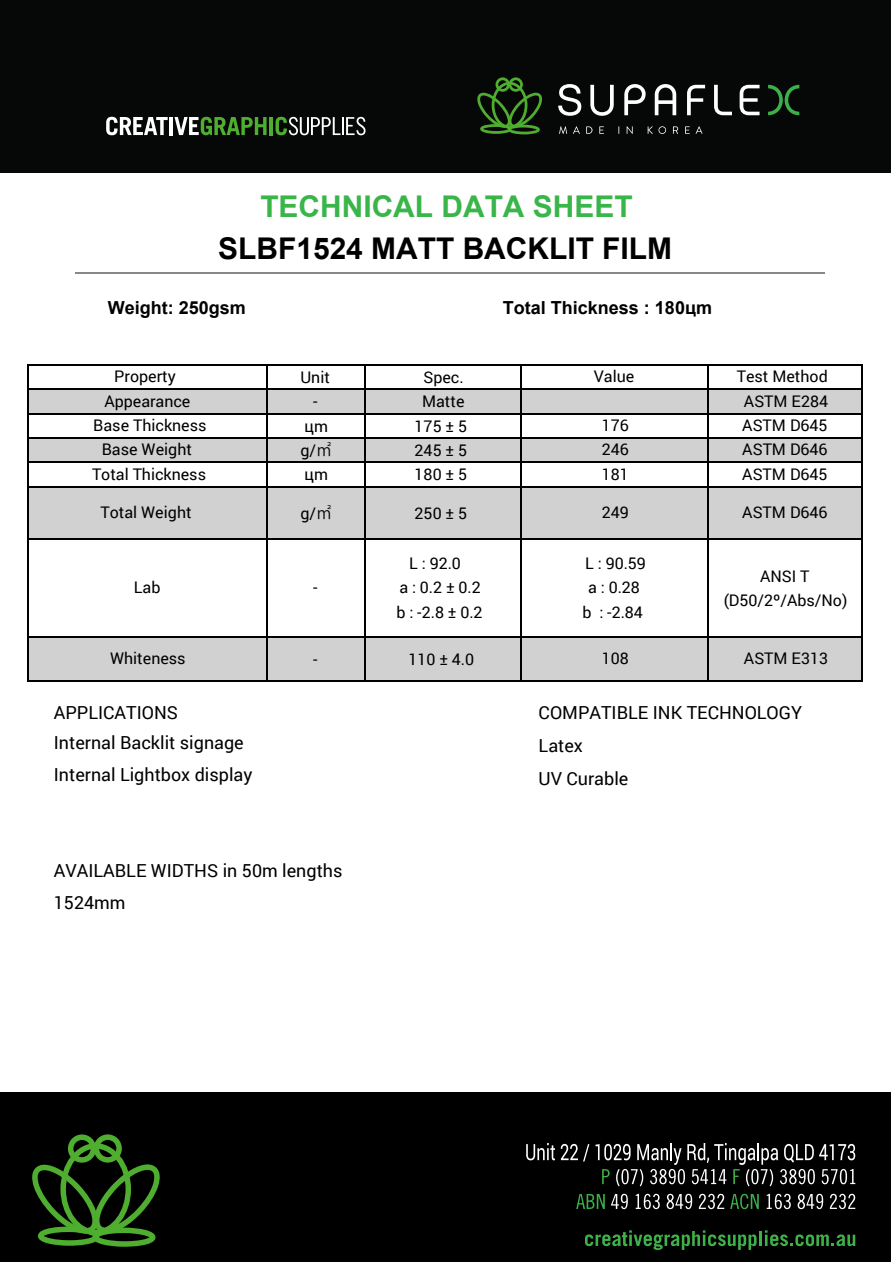
<style>
.page{position:relative;width:891px;height:1262px;background:#fff}
.page>*{position:absolute;margin:0;border:0;box-sizing:border-box;transform-origin:0 0}
.t1{font:700 29.85px "Arial";color:#000}
.t2{font:700 29.85px "Arial";color:#39b54a}
.t3{font:18px/32.5px "Roboto";color:#000}
.t4{font:700 18px "Arial";color:#000}
.t5{font:16.05px/24.3px "Roboto";color:#000;text-align:center}
.s1{font-family:"Koz Go Pr 6 N"}
</style>
<div class="page">
<div style="left:27px;top:390px;width:835px;height:23px;background:#d1d1d1"></div>
<div style="left:27px;top:438px;width:835px;height:23px;background:#d1d1d1"></div>
<div style="left:27px;top:486px;width:835px;height:53px;background:#d1d1d1"></div>
<hr style="left:76px;top:272px;width:749px;height:1px;background:#888">
<div style="left:27px;top:636px;width:835px;height:45px;background:#d1d1d1"></div>
<hr style="left:27px;top:366px;width:2px;height:314px;background:#000">
<hr style="left:266px;top:366px;width:2px;height:315px;background:#000">
<hr style="left:364px;top:366px;width:2px;height:315px;background:#000">
<hr style="left:520px;top:366px;width:1px;height:315px;background:#000">
<hr style="left:707px;top:366px;width:2px;height:315px;background:#000">
<hr style="left:861px;top:366px;width:1px;height:315px;background:#000">
<hr style="left:27px;top:364px;width:835px;height:2px;background:#000">
<hr style="left:29px;top:388px;width:833px;height:2px;background:#000">
<hr style="left:29px;top:413px;width:833px;height:1px;background:#000">
<hr style="left:29px;top:437px;width:833px;height:1px;background:#000">
<hr style="left:29px;top:461px;width:833px;height:2px;background:#000">
<hr style="left:29px;top:486px;width:833px;height:1px;background:#000">
<hr style="left:29px;top:539px;width:833px;height:1px;background:#000">
<hr style="left:29px;top:636px;width:833px;height:1px;background:#000">
<hr style="left:27px;top:680px;width:835px;height:1px;background:#000">
<div style="left:0;top:0;width:891px;height:172px;background:#060707"></div>
<svg style="left:106px;top:117px;width:62px;height:18px"></svg>
<hr style="left:169px;top:117px;width:4px;height:18px;background:#fff">
<svg style="left:175px;top:117px;width:92px;height:18px"></svg>
<hr style="left:270px;top:117px;width:3px;height:18px;background:#4fad2f">
<svg style="left:276px;top:117px;width:90px;height:18px"></svg>
<div style="left:0;top:1092px;width:891px;height:170px;background:#000"></div>
<svg style="left:576px;top:1194px;width:29px;height:14px"></svg>
<svg style="left:611px;top:1193px;width:17px;height:16px"></svg>
<svg style="left:636px;top:1193px;width:24px;height:16px"></svg>
<svg style="left:667px;top:1193px;width:25px;height:16px"></svg>
<svg style="left:699px;top:1193px;width:25px;height:16px"></svg>
<svg style="left:730px;top:1193px;width:29px;height:16px"></svg>
<svg style="left:767px;top:1193px;width:24px;height:16px"></svg>
<svg style="left:798px;top:1193px;width:25px;height:16px"></svg>
<svg style="left:830px;top:1193px;width:25px;height:16px"></svg>
<svg style="left:585px;top:1230px;width:172px;height:19px"></svg>
<hr style="left:759px;top:1231px;width:3px;height:14px;background:#3eb149">
<svg style="left:765px;top:1230px;width:90px;height:16px"></svg>
<svg style="left:32px;top:1134px;width:128px;height:112px"></svg>
<svg style="left:526px;top:1143px;width:29px;height:17px"></svg>
<svg style="left:561px;top:1143px;width:28px;height:18px"></svg>
<svg style="left:596px;top:1143px;width:259px;height:43px"></svg>
<svg style="left:559px;top:126px;width:8px;height:8px"></svg>
<svg style="left:573px;top:126px;width:7px;height:8px"></svg>
<svg style="left:586px;top:126px;width:6px;height:8px"></svg>
<svg style="left:599px;top:126px;width:5px;height:8px"></svg>
<svg style="left:627px;top:126px;width:6px;height:8px"></svg>
<svg style="left:648px;top:126px;width:5px;height:8px"></svg>
<svg style="left:659px;top:126px;width:7px;height:8px"></svg>
<svg style="left:673px;top:126px;width:5px;height:8px"></svg>
<svg style="left:685px;top:126px;width:5px;height:8px"></svg>
<svg style="left:696px;top:126px;width:7px;height:8px"></svg>
<svg style="left:558px;top:84px;width:23px;height:32px"></svg>
<svg style="left:590px;top:85px;width:24px;height:31px"></svg>
<svg style="left:624px;top:84px;width:22px;height:31px"></svg>
<svg style="left:655px;top:84px;width:21px;height:31px"></svg>
<svg style="left:687px;top:85px;width:18px;height:30px"></svg>
<svg style="left:714px;top:85px;width:18px;height:30px"></svg>
<svg style="left:740px;top:85px;width:20px;height:30px"></svg>
<svg style="left:477px;top:77px;width:66px;height:57px"></svg>
<svg style="left:768px;top:85px;width:31px;height:30px"></svg>
<h1 class="t2" style="left:260px;top:186px;width:374px">TECHNICAL DATA SHEET</h1>
<h1 class="t1" style="left:218px;top:228px;width:455px">SLBF1524 MATT BACKLIT FILM</h1>
<p class="t4" style="left:108px;top:295px;width:140px">Weight: 250gsm</p>
<p class="t4" style="left:503px;top:295px;width:211px">Total Thickness : 180цm</p>
<p class="t5" style="left:114px;top:364px;width:63px">Property</p>
<p class="t5" style="left:594px;top:364px;width:42px">Value</p>
<p class="t5" style="left:737px;top:364px;width:93px">Test Method</p>
<p class="t5" style="left:300px;top:365px;width:31px">Unit</p>
<p class="t5" style="left:423px;top:365px;width:42px">Spec.</p>
<p class="t5" style="left:313px;top:389px;width:6px">-</p>
<p class="t5" style="left:422px;top:389px;width:44px">Matte</p>
<p class="t5" style="left:305px;top:413px;width:25px">цm</p>
<p class="t5" style="left:415px;top:413px;width:54px">175 ± 5</p>
<p class="t5" style="left:300px;top:437px;width:33px">g/<span class="s1">㎡</span></p>
<p class="t5" style="left:415px;top:437px;width:54px">245 ± 5</p>
<p class="t5" style="left:305px;top:462px;width:25px">цm</p>
<p class="t5" style="left:415px;top:462px;width:54px">180 ± 5</p>
<p class="t5" style="left:300px;top:500px;width:33px">g/<span class="s1">㎡</span></p>
<p class="t5" style="left:415px;top:500px;width:54px">250 ± 5</p>
<p class="t5" style="left:104px;top:388px;width:87px">Appearance</p>
<p class="t5" style="left:744px;top:388px;width:86px">ASTM E284</p>
<p class="t5" style="left:93px;top:412px;width:115px">Base Thickness</p>
<p class="t5" style="left:602px;top:412px;width:29px">176</p>
<p class="t5" style="left:742px;top:412px;width:87px">ASTM D645</p>
<p class="t5" style="left:102px;top:437px;width:92px">Base Weight</p>
<p class="t5" style="left:602px;top:437px;width:29px">246</p>
<p class="t5" style="left:742px;top:437px;width:87px">ASTM D646</p>
<p class="t5" style="left:92px;top:461px;width:116px">Total Thickness</p>
<p class="t5" style="left:602px;top:461px;width:29px">181</p>
<p class="t5" style="left:742px;top:461px;width:87px">ASTM D645</p>
<p class="t5" style="left:100px;top:500px;width:93px">Total Weight</p>
<p class="t5" style="left:602px;top:500px;width:29px">249</p>
<p class="t5" style="left:742px;top:500px;width:87px">ASTM D646</p>
<p class="t5" style="left:134px;top:575px;width:28px">Lab</p>
<p class="t5" style="left:313px;top:575px;width:6px">-</p>
<p class="t5" style="left:396px;top:550px;width:88px">L : 92.0<br>a : 0.2 ± 0.2 b : -2.8 ± 0.2</p>
<p class="t5" style="left:582px;top:550px;width:65px">L : 90.59 a : 0.28 b : -2.84</p>
<p class="t5" style="left:724px;top:563px;width:125px">ANSI T (D50/2º/Abs/No)</p>
<p class="t5" style="left:110px;top:645px;width:77px">Whiteness</p>
<p class="t5" style="left:313px;top:646px;width:6px">-</p>
<p class="t5" style="left:409px;top:646px;width:67px">110 ± 4.0</p>
<p class="t5" style="left:602px;top:645px;width:29px">108</p>
<p class="t5" style="left:744px;top:645px;width:86px">ASTM E313</p>
<p class="t3" style="left:54px;top:696px;width:126px">APPLICATIONS</p>
<p class="t3" style="left:539px;top:696px;width:265px">COMPATIBLE INK TECHNOLOGY</p>
<p class="t3" style="left:54px;top:725px;width:191px">Internal Backlit signage</p>
<p class="t3" style="left:539px;top:728px;width:46px">Latex</p>
<p class="t3" style="left:54px;top:757px;width:200px">Internal Lightbox display</p>
<p class="t3" style="left:539px;top:761px;width:91px">UV Curable</p>
<p class="t3" style="left:54px;top:853px;width:290px">AVAILABLE WIDTHS in 50m lengths<br>1524mm</p>
</div>
